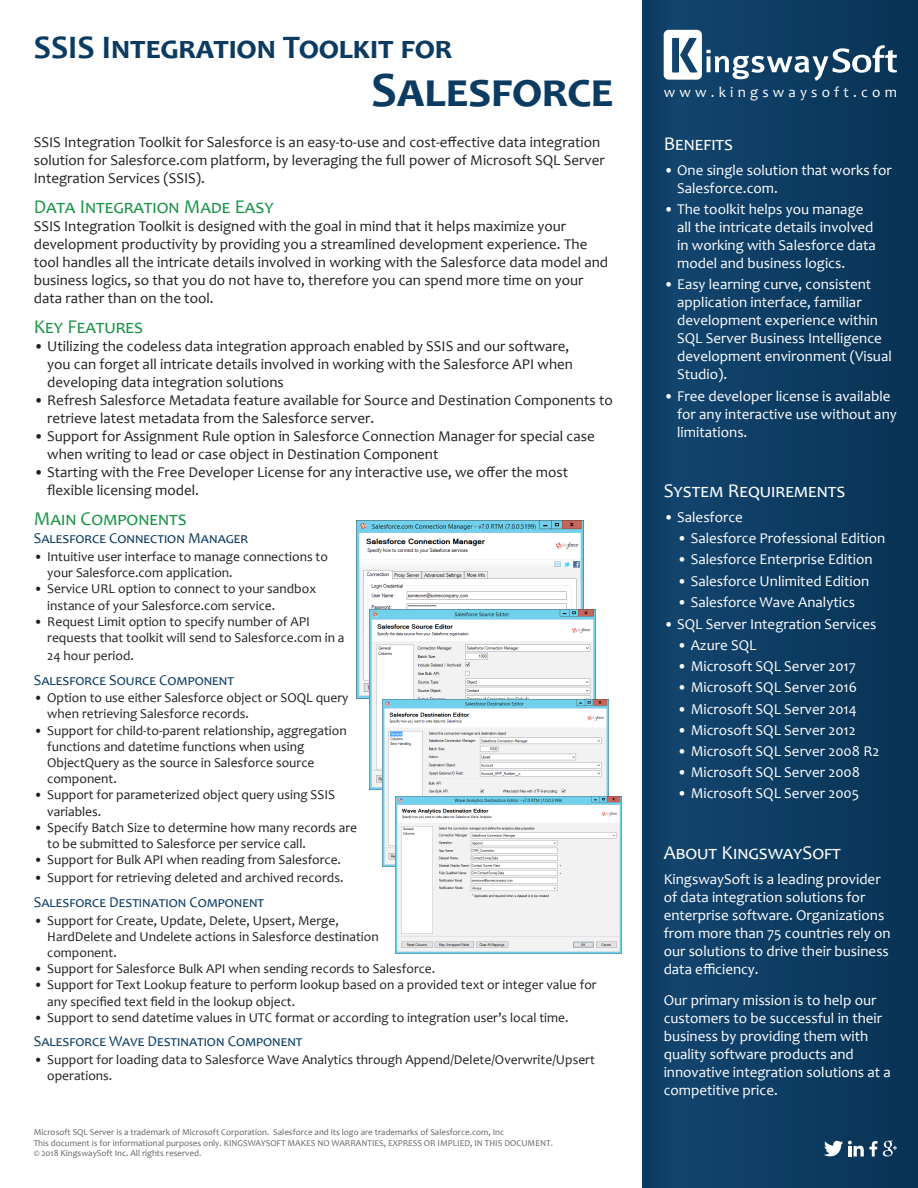
<style>
.page{position:relative;width:918px;height:1188px;background:#fff}
.page>*{position:absolute;margin:0;border:0;box-sizing:border-box;transform-origin:0 0}
.t1{font:700 49.5px "Candara";color:#0b3b61}
.t2{font:700 33px "Candara";color:#0b3b61}
.t3{font:19.5px "Candara";color:#199346}
.t4{font:19.5px "Candara";color:#fff}
.t5{font:15px/18px "Candara";color:#231f20}
.t6{font:15px/18px "Candara";color:#fff}
.t7{font:15px "Candara";color:#0b3b61}
.t8{font:15px "Candara";letter-spacing:.28em;color:#fff}
.t9{font:13.5px/16.2px "Candara";color:#231f20}
.t10{font:9px "Candara";color:#636366}
</style>
<div class="page">
<div style="left:643px;top:0;width:275px;height:1188px;background:#0c3d63"></div>
<svg style="left:664px;top:30px;width:233px;height:51px"></svg>
<svg style="left:824px;top:1140px;width:73px;height:17px"></svg>
<img style="left:357px;top:520px;width:226px;height:178px">
<img style="left:370px;top:610px;width:226px;height:179px">
<img style="left:383px;top:699px;width:226px;height:168px">
<img style="left:396px;top:797px;width:226px;height:157px">
<p class="t2" style="left:34px;top:26px;width:420px">SSIS Integration Toolkit for</p>
<p class="t1" style="left:371px;top:59px;width:244px">Salesforce</p>
<p class="t5" style="left:34px;top:133px;width:572px">SSIS Integration Toolkit for Salesforce is an easy-to-use and cost-effective data integration solution for Salesforce.com platform, by leveraging the full power of Microsoft SQL Server<br>Integration Services (SSIS).</p>
<p class="t3" style="left:34px;top:195px;width:241px">Data Integration Made Easy</p>
<p class="t5" style="left:34px;top:217px;width:576px">SSIS Integration Toolkit is designed with the goal in mind that it helps maximize your development productivity by providing you a streamlined development experience. The tool handles all the intricate details involved in working with the Salesforce data model and business logics, so that you do not have to, therefore you can spend more time on your data rather than on the tool.</p>
<p class="t3" style="left:34px;top:315px;width:111px">Key Features</p>
<p class="t5" style="left:47px;top:337px;width:527px;text-indent:-14px">• Utilizing the codeless data integration approach enabled by SSIS and our software, you can forget all intricate details involved in working with the Salesforce API when developing data integration solutions</p>
<p class="t5" style="left:47px;top:391px;width:567px;text-indent:-14px">• Refresh Salesforce Metadata feature available for Source and Destination Components to retrieve latest metadata from the Salesforce server.</p>
<p class="t5" style="left:47px;top:427px;width:549px;text-indent:-14px">• Support for Assignment Rule option in Salesforce Connection Manager for special case when writing to lead or case object in Destination Component</p>
<p class="t5" style="left:47px;top:463px;width:522px;text-indent:-14px">• Starting with the Free Developer License for any interactive use, we offer the most flexible licensing model.</p>
<p class="t3" style="left:34px;top:507px;width:154px">Main Components</p>
<p class="t7" style="left:34px;top:529px;width:216px">Salesforce Connection Manager</p>
<p class="t9" style="left:47px;top:548px;width:282px;text-indent:-14px">• Intuitive user interface to manage connections to your Salesforce.com application.</p>
<p class="t9" style="left:47px;top:581px;width:270px;text-indent:-14px">• Service URL option to connect to your sandbox instance of your Salesforce.com service.</p>
<p class="t9" style="left:47px;top:613px;width:299px;text-indent:-14px">• Request Limit option to specify number of API requests that toolkit will send to Salesforce.com in a</p>
<p class="t9" style="left:47px;top:647px;width:88px">24 hour period.</p>
<p class="t7" style="left:34px;top:670px;width:201px">Salesforce Source Component</p>
<p class="t9" style="left:47px;top:690px;width:303px;text-indent:-14px">• Option to use either Salesforce object or SOQL query when retrieving Salesforce records.</p>
<p class="t9" style="left:47px;top:722px;width:301px;text-indent:-14px">• Support for child-to-parent relationship, aggregation functions and datetime functions when using ObjectQuery as the source in Salesforce source component.</p>
<p class="t9" style="left:47px;top:787px;width:289px;text-indent:-14px">• Support for parameterized object query using SSIS variables.</p>
<p class="t9" style="left:47px;top:819px;width:311px;text-indent:-14px">• Specify Batch Size to determine how many records are to be submitted to Salesforce per service call.</p>
<p class="t9" style="left:34px;top:852px;width:309px">• Support for Bulk API when reading from Salesforce.</p>
<p class="t9" style="left:34px;top:870px;width:311px">• Support for retrieving deleted and archived records.</p>
<p class="t7" style="left:34px;top:893px;width:231px">Salesforce Destination Component</p>
<p class="t9" style="left:47px;top:912px;width:333px;text-indent:-14px">• Support for Create, Update, Delete, Upsert, Merge,<br>HardDelete and Undelete actions in Salesforce destination component.</p>
<p class="t9" style="left:34px;top:961px;width:403px">• Support for Salesforce Bulk API when sending records to Salesforce.</p>
<p class="t9" style="left:47px;top:977px;width:551px;text-indent:-14px">• Support for Text Lookup feature to perform lookup based on a provided text or integer value for any specified text field in the lookup object.</p>
<p class="t9" style="left:34px;top:1009px;width:536px">• Support to send datetime values in UTC format or according to integration user’s local time.</p>
<p class="t7" style="left:34px;top:1032px;width:269px">Salesforce Wave Destination Component</p>
<p class="t9" style="left:47px;top:1051px;width:549px;text-indent:-14px">• Support for loading data to Salesforce Wave Analytics through Append/Delete/Overwrite/Upsert operations.</p>
<p class="t10" style="left:34px;top:1127px;width:472px">Microsoft SQL Server is a trademark of Microsoft Corporation. Salesforce and its logo are trademarks of Salesforce.com, Inc</p>
<p class="t10" style="left:34px;top:1137px;width:521px">This document is for informational purposes only. KINGSWAYSOFT MAKES NO WARRANTIES, EXPRESS OR IMPLIED, IN THIS DOCUMENT.</p>
<p class="t10" style="left:34px;top:1148px;width:169px">© 2018 KingswaySoft Inc. All rights reserved.</p>
<p class="t8" style="left:664px;top:83px;width:235px">www.kingswaysoft.com</p>
<p class="t4" style="left:664px;top:132px;width:71px">Benefits</p>
<p class="t6" style="left:677px;top:161px;width:216px;text-indent:-14px">• One single solution that works for<br>Salesforce.com.</p>
<p class="t6" style="left:677px;top:200px;width:200px;text-indent:-14px">• The toolkit helps you manage all the intricate details involved in working with Salesforce data model and business logics.</p>
<p class="t6" style="left:677px;top:275px;width:216px;text-indent:-14px">• Easy learning curve, consistent application interface, familiar development experience within<br>SQL Server Business Intelligence development environment (Visual<br>Studio).</p>
<p class="t6" style="left:677px;top:387px;width:221px;text-indent:-14px">• Free developer license is available for any interactive use without any limitations.</p>
<p class="t4" style="left:664px;top:479px;width:183px">System Requirements</p>
<p class="t6" style="left:664px;top:508px;width:81px">• Salesforce</p>
<p class="t6" style="left:677px;top:529px;width:210px">• Salesforce Professional Edition</p>
<p class="t6" style="left:677px;top:550px;width:197px">• Salesforce Enterprise Edition</p>
<p class="t6" style="left:677px;top:572px;width:194px">• Salesforce Unlimited Edition</p>
<p class="t6" style="left:677px;top:593px;width:179px">• Salesforce Wave Analytics</p>
<p class="t6" style="left:664px;top:615px;width:214px">• SQL Server Integration Services</p>
<p class="t6" style="left:677px;top:636px;width:81px">• Azure SQL</p>
<p class="t6" style="left:677px;top:657px;width:180px">• Microsoft SQL Server 2017</p>
<p class="t6" style="left:677px;top:678px;width:181px">• Microsoft SQL Server 2016</p>
<p class="t6" style="left:677px;top:700px;width:181px">• Microsoft SQL Server 2014</p>
<p class="t6" style="left:677px;top:721px;width:180px">• Microsoft SQL Server 2012</p>
<p class="t6" style="left:677px;top:742px;width:204px">• Microsoft SQL Server 2008 R2</p>
<p class="t6" style="left:677px;top:763px;width:184px">• Microsoft SQL Server 2008</p>
<p class="t6" style="left:677px;top:784px;width:184px">• Microsoft SQL Server 2005</p>
<p class="t4" style="left:664px;top:840px;width:177px">About KingswaySoft</p>
<p class="t6" style="left:664px;top:870px;width:228px">KingswaySoft is a leading provider of data integration solutions for enterprise software. Organizations from more than 75 countries rely on our solutions to drive their business data efficiency.</p>
<p class="t6" style="left:664px;top:991px;width:229px">Our primary mission is to help our customers to be successful in their business by providing them with quality software products and innovative integration solutions at a competitive price.</p>
</div>
